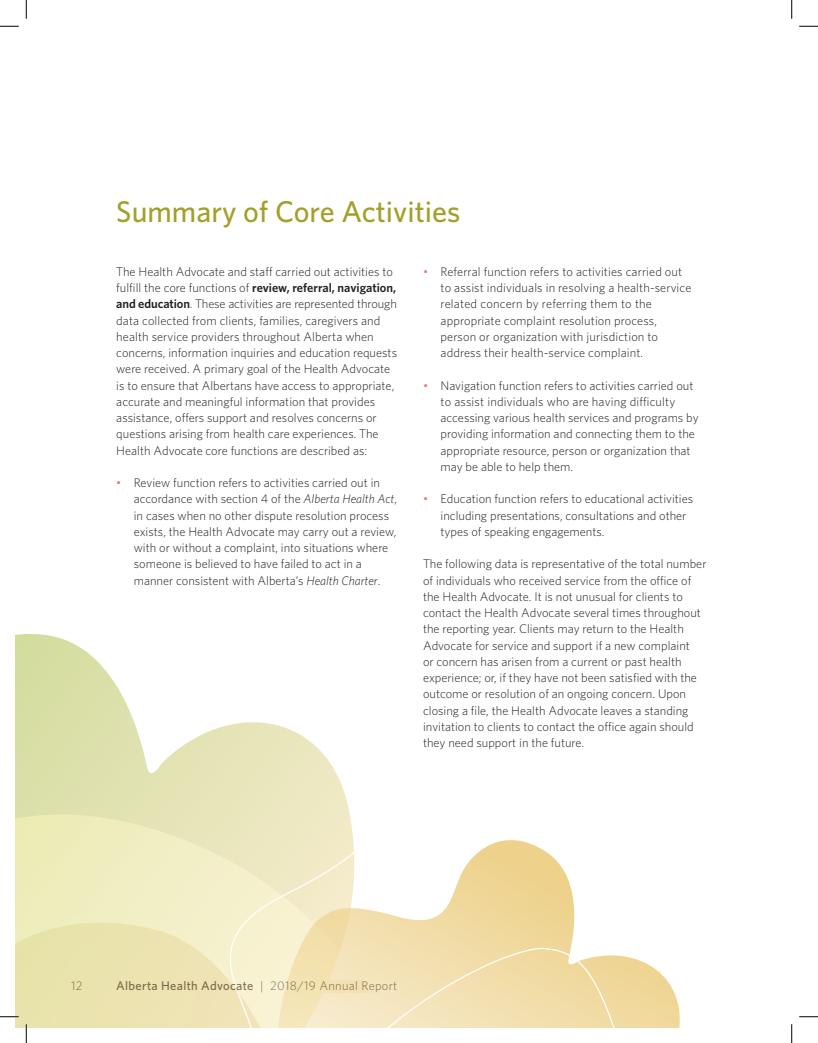
<style>
.page{position:relative;width:818px;height:1043px;background:#fff}
.page>*{position:absolute;margin:0;border:0;box-sizing:border-box;transform-origin:0 0}
.t1{font:500 30px "Whitney";color:#a3a02a}
.t2{font:300 12.5px/16.2px "Whitney";color:#231f20}
.t3{font:500 12.5px "Whitney";letter-spacing:.025em;color:#85756a}
.t4{font:300 12.5px "Whitney";color:#85756a}
.s1{font-weight:600}
.s2{color:#f16a68}
.s3{font-style:italic}
.s4{font-weight:300}
</style>
<div class="page">
<svg style="left:15px;top:634px;width:336px;height:394px"></svg>
<svg style="left:247px;top:823px;width:328px;height:122px"></svg>
<svg style="left:203px;top:945px;width:599px;height:83px"></svg>
<svg style="left:0;top:25px;width:19px;height:2px"></svg>
<svg style="left:799px;top:25px;width:19px;height:2px"></svg>
<svg style="left:0;top:1015px;width:19px;height:2px"></svg>
<svg style="left:799px;top:1015px;width:19px;height:2px"></svg>
<svg style="left:25px;top:0;width:2px;height:19px"></svg>
<svg style="left:25px;top:1024px;width:2px;height:18px"></svg>
<svg style="left:791px;top:0;width:1px;height:19px"></svg>
<svg style="left:790px;top:1024px;width:2px;height:18px"></svg>
<h1 class="t1" style="left:116px;top:191px;width:345px">Summary of Core Activities</h1>
<p class="t2" style="left:116px;top:263px;width:282px">The Health Advocate and staff carried out activities to fulfill the core functions of <span class="s1">review, referral, navigation, and education</span>. These activities are represented through data collected from clients, families, caregivers and health service providers throughout Alberta when concerns, information inquiries and education requests were received. A primary goal of the Health Advocate is to ensure that Albertans have access to appropriate, accurate and meaningful information that provides assistance, offers support and resolves concerns or questions arising from health care experiences. The Health Advocate core functions are described as:</p>
<p class="t2" style="left:134px;top:474px;width:265px;text-indent:-18px"><span class="s2">•</span> Review function refers to activities carried out in accordance with section 4 of the <span class="s3">Alberta Health Act</span>, in cases when no other dispute resolution process exists, the Health Advocate may carry out a review, with or without a complaint, into situations where someone is believed to have failed to act in a manner consistent with Alberta’s <span class="s3">Health Charter</span>.</p>
<p class="t2" style="left:440px;top:263px;width:252px;text-indent:-17px"><span class="s2">•</span> Referral function refers to activities carried out to assist individuals in resolving a health-service related concern by referring them to the appropriate complaint resolution process, person or organization with jurisdiction to address their health-service complaint.</p>
<p class="t2" style="left:440px;top:377px;width:259px;text-indent:-18px"><span class="s2">•</span> Navigation function refers to activities carried out to assist individuals who are having difficulty accessing various health services and programs by providing information and connecting them to the appropriate resource, person or organization that may be able to help them.</p>
<p class="t2" style="left:440px;top:490px;width:254px;text-indent:-18px"><span class="s2">•</span> Education function refers to educational activities including presentations, consultations and other types of speaking engagements.</p>
<p class="t2" style="left:423px;top:555px;width:285px">The following data is representative of the total number of individuals who received service from the office of the Health Advocate. It is not unusual for clients to contact the Health Advocate several times throughout the reporting year. Clients may return to the Health Advocate for service and support if a new complaint<br>or concern has arisen from a current or past health experience; or, if they have not been satisfied with the outcome or resolution of an ongoing concern. Upon closing a file, the Health Advocate leaves a standing invitation to clients to contact the office again should they need support in the future.</p>
<p class="t4" style="left:71px;top:976px;width:13px">12</p>
<p class="t3" style="left:116px;top:977px;width:282px">Alberta Health Advocate <span class="s4">| 2018/19 Annual Report</span></p>
</div>
